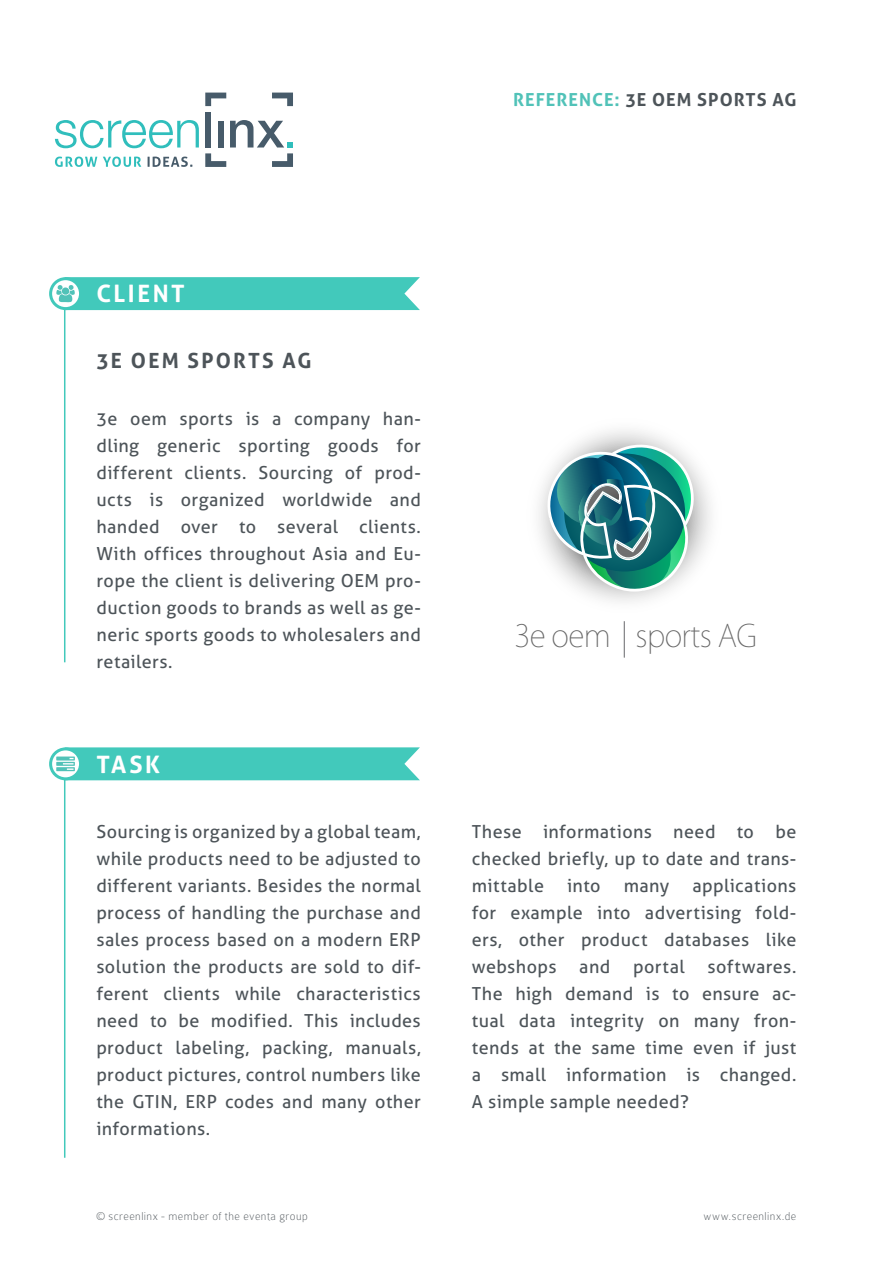
<style>
.page{position:relative;width:893px;height:1263px;background:#fff}
.page>*{position:absolute;margin:0;border:0;box-sizing:border-box;transform-origin:0 0}
.t1{font:200 30.6px "Koz Go Pr 6 N";letter-spacing:-.02em;color:#666}
.t2{font:700 24px "Aller";letter-spacing:.105em;color:#fff}
.t3{font:700 21px "Aller";letter-spacing:.105em;color:#4d5459}
.t4{font:18px/27px "Aller";letter-spacing:.02em;color:#4d5459;text-align:justify}
.t5{font:700 18px "Aller";letter-spacing:.055em;color:#4d5459}
.t6{font:100 12px "Colaborate";letter-spacing:.035em;color:#4d5459}
.s1{color:#51c2b8}
</style>
<div class="page">
<svg style="left:51px;top:749px;width:30px;height:30px"></svg>
<div style="left:49px;top:747px;width:33px;height:33px;border:3px solid #42c9bb;border-radius:50%"></div>
<hr style="left:64px;top:778px;width:1px;height:380px;background:#42c9bb">
<svg style="left:51px;top:279px;width:30px;height:30px"></svg>
<div style="left:49px;top:277px;width:33px;height:33px;border:3px solid #42c9bb;border-radius:50%"></div>
<hr style="left:64px;top:308px;width:1px;height:354px;background:#42c9bb">
<svg style="left:56px;top:277px;width:364px;height:33px;background:#4ccbbe"></svg>
<svg style="left:56px;top:756px;width:19px;height:4px"></svg>
<svg style="left:56px;top:762px;width:19px;height:4px"></svg>
<svg style="left:56px;top:767px;width:19px;height:4px"></svg>
<svg style="left:63px;top:747px;width:357px;height:33px;background:#4ccbbe"></svg>
<svg style="left:55px;top:120px;width:144px;height:28px"></svg>
<div style="left:218px;top:121px;width:6px;height:26px;background:#475b6a"></div>
<svg style="left:272px;top:93px;width:21px;height:13px"></svg>
<div style="left:205px;top:112px;width:6px;height:35px;background:#475b6a"></div>
<svg style="left:230px;top:120px;width:63px;height:27px"></svg>
<svg style="left:205px;top:93px;width:21px;height:13px"></svg>
<svg style="left:272px;top:153px;width:21px;height:14px"></svg>
<svg style="left:205px;top:153px;width:21px;height:14px"></svg>
<svg style="left:55px;top:157px;width:42px;height:10px"></svg>
<svg style="left:103px;top:157px;width:38px;height:10px"></svg>
<svg style="left:148px;top:157px;width:44px;height:10px"></svg>
<hr style="left:624px;top:621px;width:1px;height:36px;background:#77787b">
<svg style="left:526px;top:418px;width:196px;height:195px"></svg>
<svg style="left:546px;top:441px;width:162px;height:166px"></svg>
<h2 class="t2" style="left:97px;top:279px;width:90px">CLIENT</h2>
<p class="t3" style="left:97px;top:348px;width:217px">3E OEM SPORTS AG</p>
<p class="t4" style="left:97px;top:405px;width:326px">3e oem sports is a company han&shy;dling generic sporting goods for different clients. Sourcing of prod&shy;ucts is organized worldwide and handed over to several clients.<br>With offices throughout Asia and Eu&shy;rope the client is delivering OEM pro&shy;duction goods to brands as well as ge&shy;neric sports goods to wholesalers and retailers.</p>
<h2 class="t2" style="left:97px;top:749px;width:65px">TASK</h2>
<p class="t5" style="left:513px;top:88px;width:285px"><span class="s1">REFERENCE:</span> 3E OEM SPORTS AG</p>
<h1 class="t1" style="left:514px;top:619px;width:244px">3e oem sports AG</h1>
<p class="t4" style="left:96px;top:818px;width:326px">Sourcing is organized by a global team, while products need to be adjusted to different variants. Besides the normal process of handling the purchase and sales process based on a modern ERP solution the products are sold to dif&shy;ferent clients while characteristics need to be modified. This includes product labeling, packing, manuals, product pictures, control numbers like the GTIN, ERP codes and many other informations.</p>
<p class="t4" style="left:472px;top:818px;width:326px">These informations need to be checked briefly, up to date and trans&shy;mittable</p>
<p class="t4" style="left:472px;top:872px;width:326px;text-indent:220px">applications for example into advertising fold&shy;ers, other product databases like webshops</p>
<p class="t4" style="left:567px;top:872px;width:35px">into</p>
<p class="t4" style="left:624px;top:872px;width:47px">many</p>
<p class="t4" style="left:472px;top:953px;width:326px;text-indent:236px">softwares.<br>The high demand is to ensure ac&shy;tual data integrity on many fron&shy;tends at the same time even if just a small information is changed.<br>A simple sample needed?</p>
<p class="t4" style="left:579px;top:953px;width:33px">and</p>
<p class="t4" style="left:633px;top:953px;width:53px">portal</p>
<p class="t6" style="left:97px;top:1210px;width:213px">© screenlinx - member of the eventa group</p>
<p class="t6" style="left:703px;top:1210px;width:94px">www.screenlinx.de</p>
</div>
